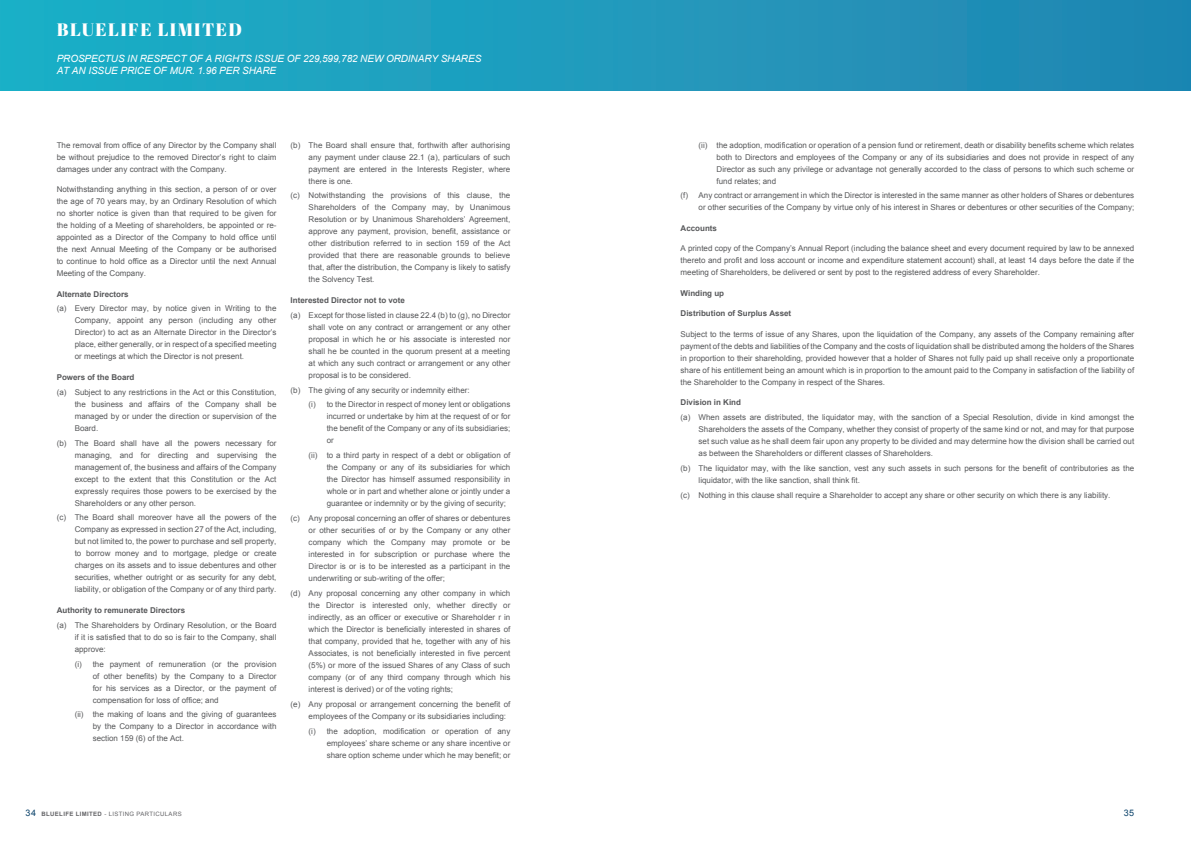
<style>
.page{position:relative;width:1191px;height:842px;background:#fff}
.page>*{position:absolute;margin:0;border:0;box-sizing:border-box;transform-origin:0 0}
.t1{font:18px "Abril Fatface";letter-spacing:.08em;color:#fff}
.t2{font:italic 10px/12px "Arial";letter-spacing:-.01em;color:#fff}
.t3{font:9px "Arial";color:#094169}
.t4{font:8px/12px "Arial";color:#57585a;text-align:justify}
.t5{font:700 8px "Arial";color:#57585a}
.t6{font:6px "Arial";letter-spacing:.06em;color:#636366}
.s1{font-weight:700}
</style>
<div class="page">
<div style="left:0;top:0;width:1191px;height:90px;background:linear-gradient(to right,#1cb0c7,#2385b2)"></div>
<h1 class="t1" style="left:57px;top:17px;width:187px">BLUELIFE LIMITED</h1>
<p class="t2" style="left:57px;top:53px;width:426px">PROSPECTUS IN RESPECT OF A RIGHTS ISSUE OF 229,599,782 NEW ORDINARY SHARES<br>AT AN ISSUE PRICE OF MUR. 1.96 PER SHARE</p>
<p class="t4" style="left:57px;top:139px;width:221px">The removal from office of any Director by the Company shall be without prejudice to the removed Director’s right to claim damages under any contract with the Company.</p>
<p class="t4" style="left:57px;top:183px;width:221px">Notwithstanding anything in this section, a person of or over the age of 70 years may, by an Ordinary Resolution of which no shorter notice is given than that required to be given for the holding of a Meeting of shareholders, be appointed or re&shy;appointed as a Director of the Company to hold office until the next Annual Meeting of the Company or be authorised to continue to hold office as a Director until the next Annual Meeting of the Company.</p>
<p class="t5" style="left:57px;top:288px;width:74px">Alternate Directors</p>
<p class="t4" style="left:75px;top:303px;width:203px;text-indent:-18px">(a) Every Director may, by notice given in Writing to the Company, appoint any person (including any other Director) to act as an Alternate Director in the Director’s place, either generally, or in respect of a specified meeting or meetings at which the Director is not present.</p>
<p class="t5" style="left:57px;top:372px;width:79px">Powers of the Board</p>
<p class="t4" style="left:75px;top:386px;width:203px;text-indent:-18px">(a) Subject to any restrictions in the Act or this Constitution, the business and affairs of the Company shall be managed by or under the direction or supervision of the Board.</p>
<p class="t4" style="left:75px;top:437px;width:203px;text-indent:-18px">(b) The Board shall have all the powers necessary for managing, and for directing and supervising the management of, the business and affairs of the Company except to the extent that this Constitution or the Act expressly requires those powers to be exercised by the Shareholders or any other person.</p>
<p class="t4" style="left:75px;top:512px;width:203px;text-indent:-18px">(c) The Board shall moreover have all the powers of the Company as expressed in section 27 of the Act, including, but not limited to, the power to purchase and sell property, to borrow money and to mortgage, pledge or create charges on its assets and to issue debentures and other securities, whether outright or as security for any debt, liability, or obligation of the Company or of any third party.</p>
<p class="t5" style="left:57px;top:605px;width:130px">Authority to remunerate Directors</p>
<p class="t4" style="left:75px;top:619px;width:203px;text-indent:-18px">(a) The Shareholders by Ordinary Resolution, or the Board if it is satisfied that to do so is fair to the Company, shall approve:</p>
<p class="t4" style="left:93px;top:658px;width:185px;text-indent:-18px">(i) the payment of remuneration (or the provision of other benefits) by the Company to a Director for his services as a Director, or the payment of compensation for loss of office; and</p>
<p class="t4" style="left:93px;top:709px;width:185px;text-indent:-18px">(ii) the making of loans and the giving of guarantees by the Company to a Director in accordance with section 159 (6) of the Act.</p>
<p class="t4" style="left:309px;top:139px;width:203px;text-indent:-18px">(b) The Board shall ensure that, forthwith after authorising any payment under clause 22.1 (a), particulars of such payment are entered in the Interests Register, where there is one.</p>
<p class="t4" style="left:309px;top:190px;width:203px;text-indent:-18px">(c) Notwithstanding the provisions of this clause, the Shareholders of the Company may, by Unanimous Resolution or by Unanimous Shareholders’ Agreement, approve any payment, provision, benefit, assistance or other distribution referred to in section 159 of the Act provided that there are reasonable grounds to believe that, after the distribution, the Company is likely to satisfy the Solvency Test.</p>
<p class="t5" style="left:291px;top:295px;width:116px">Interested Director not to vote</p>
<p class="t4" style="left:309px;top:309px;width:203px;text-indent:-18px">(a) Except for those listed in clause 22.4 (b) to (g), no Director shall vote on any contract or arrangement or any other proposal in which he or his associate is interested nor shall he be counted in the quorum present at a meeting at which any such contract or arrangement or any other proposal is to be considered.</p>
<p class="t4" style="left:309px;top:382px;width:203px;line-height:14.8px;text-indent:-18px">(b) The giving of any security or indemnity either:<br>(i) to the Director in respect of money lent or obligations</p>
<p class="t4" style="left:327px;top:411px;width:185px">incurred or undertake by him at the request of or for the benefit of the Company or any of its subsidiaries; or</p>
<p class="t4" style="left:327px;top:449px;width:185px;text-indent:-18px">(ii) to a third party in respect of a debt or obligation of the Company or any of its subsidiaries for which the Director has himself assumed responsibility in whole or in part and whether alone or jointly under a guarantee or indemnity or by the giving of security;</p>
<p class="t4" style="left:309px;top:512px;width:203px;text-indent:-18px">(c) Any proposal concerning an offer of shares or debentures or other securities of or by the Company or any other company which the Company may promote or be interested in for subscription or purchase where the Director is or is to be interested as a participant in the underwriting or sub-writing of the offer;</p>
<p class="t4" style="left:309px;top:587px;width:203px;text-indent:-18px">(d) Any proposal concerning any other company in which the Director is interested only, whether directly or indirectly, as an officer or executive or Shareholder r in which the Director is beneficially interested in shares of that company, provided that he, together with any of his Associates, is not beneficially interested in five percent (5%) or more of the issued Shares of any Class of such company (or of any third company through which his interest is derived) or of the voting rights;</p>
<p class="t4" style="left:309px;top:698px;width:203px;text-indent:-18px">(e) Any proposal or arrangement concerning the benefit of employees of the Company or its subsidiaries including:</p>
<p class="t4" style="left:327px;top:725px;width:185px;text-indent:-18px">(i) the adoption, modification or operation of any employees’ share scheme or any share incentive or share option scheme under which he may benefit; or</p>
<p class="t4" style="left:716px;top:139px;width:419px;text-indent:-18px">(ii) the adoption, modification or operation of a pension fund or retirement, death or disability benefits scheme which relates both to Directors and employees of the Company or any of its subsidiaries and does not provide in respect of any Director as such any privilege or advantage not generally accorded to the class of persons to which such scheme or fund relates; and</p>
<p class="t4" style="left:680px;top:190px;width:455px;text-align:right">(f) Any contract or arrangement in which the Director is interested in the same manner as other holders of Shares or debentures or other securities of the Company by virtue only of his interest in Shares or debentures or other securities of the Company;</p>
<p class="t5" style="left:680px;top:223px;width:38px">Accounts</p>
<p class="t4" style="left:680px;top:243px;width:455px">A printed copy of the Company’s Annual Report (including the balance sheet and every document required by law to be annexed thereto and profit and loss account or income and expenditure statement account) shall, at least 14 days before the date if the meeting of Shareholders, be delivered or sent by post to the registered address of every Shareholder.</p>
<p class="t5" style="left:680px;top:288px;width:45px">Winding up</p>
<p class="t5" style="left:680px;top:308px;width:112px">Distribution of Surplus Asset</p>
<p class="t4" style="left:680px;top:328px;width:455px">Subject to the terms of issue of any Shares, upon the liquidation of the Company, any assets of the Company remaining after payment of the debts and liabilities of the Company and the costs of liquidation shall be distributed among the holders of the Shares in proportion to their shareholding, provided however that a holder of Shares not fully paid up shall receive only a proportionate share of his entitlement being an amount which is in proportion to the amount paid to the Company in satisfaction of the liability of the Shareholder to the Company in respect of the Shares.</p>
<p class="t5" style="left:680px;top:397px;width:62px">Division in Kind</p>
<p class="t4" style="left:698px;top:411px;width:437px;text-indent:-18px">(a) When assets are distributed, the liquidator may, with the sanction of a Special Resolution, divide in kind amongst the Shareholders the assets of the Company, whether they consist of property of the same kind or not, and may for that purpose set such value as he shall deem fair upon any property to be divided and may determine how the division shall be carried out as between the Shareholders or different classes of Shareholders.</p>
<p class="t4" style="left:698px;top:462px;width:437px;text-indent:-18px">(b) The liquidator may, with the like sanction, vest any such assets in such persons for the benefit of contributories as the liquidator, with the like sanction, shall think fit.</p>
<p class="t4" style="left:680px;top:489px;width:431px">(c) Nothing in this clause shall require a Shareholder to accept any share or other security on which there is any liability.</p>
<p class="t3" style="left:26px;top:807px;width:12px">34</p>
<p class="t3" style="left:1123px;top:807px;width:12px">35</p>
<p class="t6" style="left:42px;top:810px;width:142px"><span class="s1">BLUELIFE LIMITED</span> - LISTING PARTICULARS</p>
</div>
